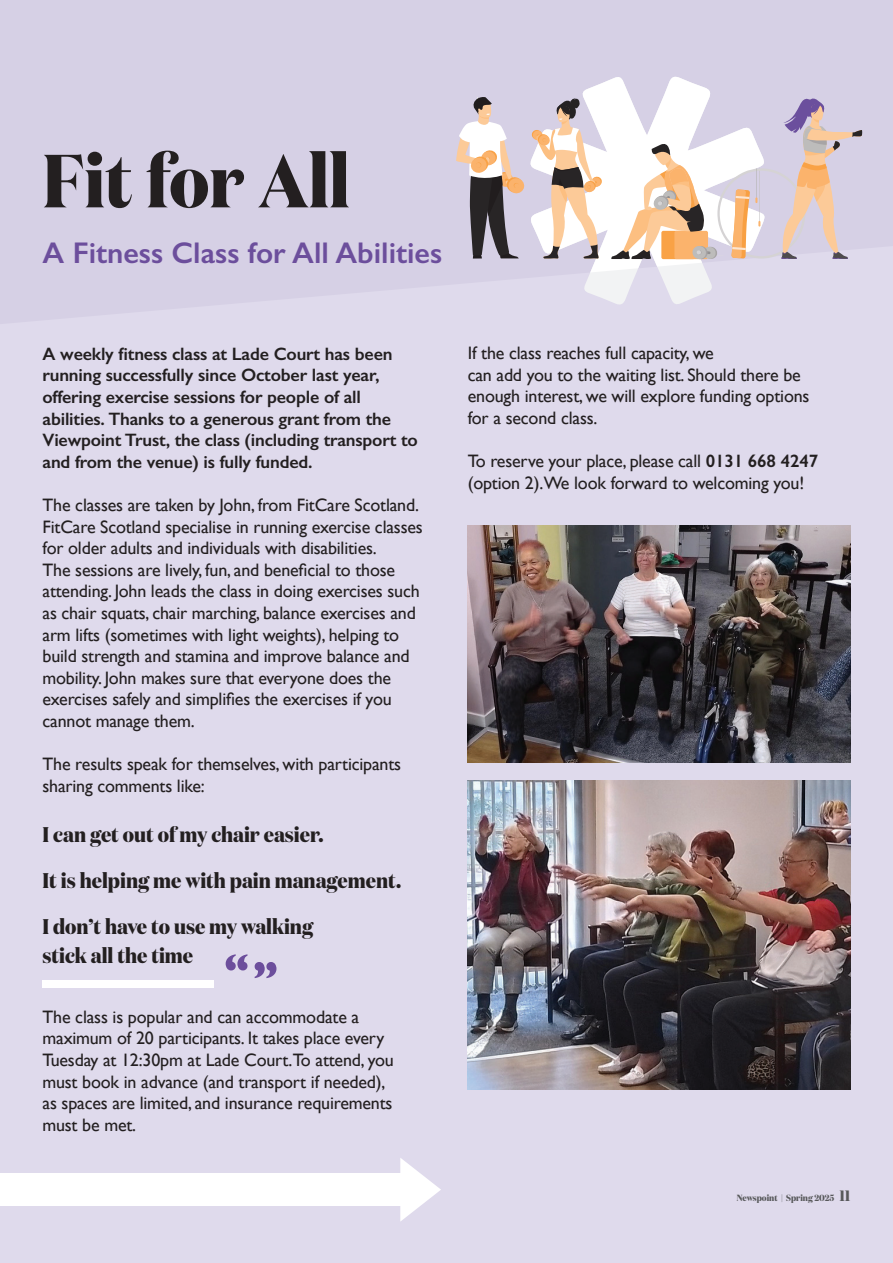
<style>
.page{position:relative;width:893px;height:1263px;background:#dfdaec}
.page>*{position:absolute;margin:0;border:0;box-sizing:border-box;transform-origin:0 0}
.Int_Article_Sub_Heading__Purple__20pt{font:700 75px "Domaine Disp Nar";color:#231f20}
.Int_Article_Sub_Heading__Purple__20pt-2{font:600 30px "Gill Sans";color:#6c4e9c}
.t1{font:700 21.15px/45.8px "Domaine Disp Nar";color:#231f20}
.Int_Body_Text_12pt_Reg{font:18px/21.6px "Gill Sans";letter-spacing:-.01em;color:#231f20}
.Int_Body_Text_12pt_Reg-2{font:600 18px/21.6px "Gill Sans";letter-spacing:-.01em;color:#231f20}
.t2{font:700 9px "Domaine Disp Nar";color:#57585a}
.s1{font-weight:600}
.s2{font-size:15px}
</style>
<div class="page">
<svg style="left:530px;top:77px;width:182px;height:228px"></svg>
<svg style="left:456px;top:97px;width:69px;height:162px"></svg>
<svg style="left:531px;top:96px;width:71px;height:162px"></svg>
<svg style="left:611px;top:94px;width:251px;height:166px"></svg>
<svg style="left:400px;top:1158px;width:41px;height:63px"></svg>
<div style="left:0;top:1173px;width:407px;height:33px;background:#fff"></div>
<div style="left:43px;top:980px;width:171px;height:7px;background:#fff"></div>
<svg style="left:226px;top:954px;width:21px;height:16px"></svg>
<svg style="left:255px;top:962px;width:21px;height:16px"></svg>
<img style="left:468px;top:525px;width:382px;height:238px">
<img style="left:468px;top:781px;width:382px;height:309px">
<p class="Int_Article_Sub_Heading__Purple__20pt" style="left:43px;top:134px;width:309px">Fit for All</p>
<p class="Int_Article_Sub_Heading__Purple__20pt-2" style="left:43px;top:235px;width:401px">A Fitness Class for All Abilities</p>
<p class="Int_Body_Text_12pt_Reg-2" style="left:43px;top:343px;width:377px">A weekly fitness class at Lade Court has been running successfully since October last year, offering exercise sessions for people of all abilities. Thanks to a generous grant from the Viewpoint Trust, the class (including transport to and from the venue) is fully funded.</p>
<p class="Int_Body_Text_12pt_Reg" style="left:43px;top:494px;width:382px">The classes are taken by John, from FitCare Scotland.<br>FitCare Scotland specialise in running exercise classes for older adults and individuals with disabilities.<br>The sessions are lively, fun, and beneficial to those attending. John leads the class in doing exercises such as chair squats, chair marching, balance exercises and arm lifts (sometimes with light weights), helping to build strength and stamina and improve balance and mobility. John makes sure that everyone does the exercises safely and simplifies the exercises if you cannot manage them.</p>
<p class="Int_Body_Text_12pt_Reg" style="left:43px;top:753px;width:360px">The results speak for themselves, with participants sharing comments like:</p>
<p class="t1" style="left:43px;top:812px;width:360px">I can get out of my chair easier.<br>It is helping me with pain management.<br>I don’t have to use my walking</p>
<p class="t1" style="left:43px;top:932px;width:152px">stick all the time</p>
<p class="Int_Body_Text_12pt_Reg" style="left:43px;top:1006px;width:353px">The class is popular and can accommodate a maximum of 20 participants. It takes place every Tuesday at 12:30pm at Lade Court.To attend, you must book in advance (and transport if needed), as spaces are limited, and insurance requirements must be met.</p>
<p class="Int_Body_Text_12pt_Reg" style="left:468px;top:342px;width:343px">If the class reaches full capacity, we<br>can add you to the waiting list. Should there be enough interest, we will explore funding options for a second class.</p>
<p class="Int_Body_Text_12pt_Reg" style="left:468px;top:450px;width:352px">To reserve your place, please call <span class="s1">0131 668 4247 </span>(option 2).We look forward to welcoming you!</p>
<p class="t2" style="left:737px;top:1192px;width:115px">Newspoint | Spring 2025 <span class="s2">11</span></p>
</div>
